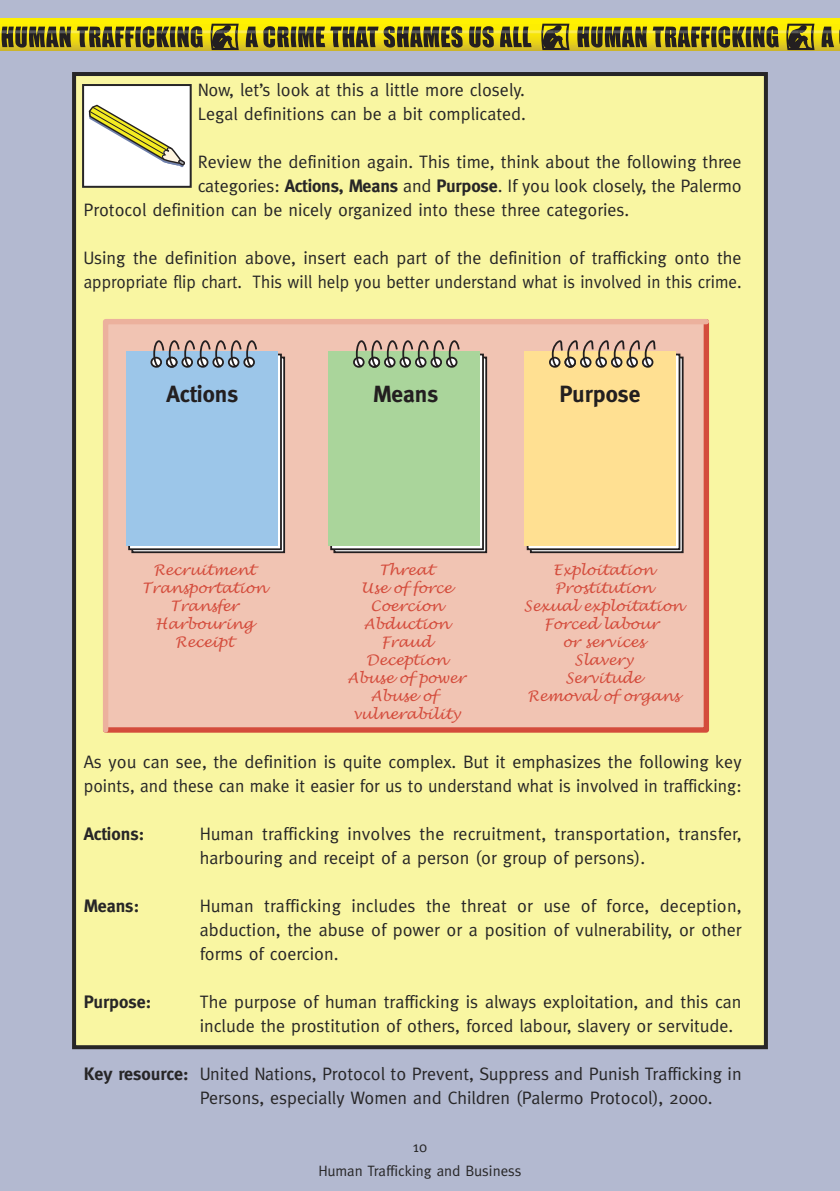
<style>
.page{position:relative;width:840px;height:1191px;background:#fff}
.page>*{position:absolute;margin:0;border:0;box-sizing:border-box;transform-origin:0 0}
.t1{font:700 23.4px "Meta";color:#231f20}
.t2{font:18px/24px "Meta";color:#272627}
.t3{font:700 18px "Meta";color:#272627}
.t4{font:15px/24px "Meta";color:#272627;text-align:center}
.t5{font:italic 14.4px/18px "Lucida Handwriting";color:#d44c3c;text-align:center}
.s1{font-weight:700}
</style>
<div class="page">
<div style="left:0;top:0;width:839px;height:1191px;background:#b3b9d0"></div>
<svg style="left:0;top:19px;width:839px;height:31px;background:#f1e00c"></svg>
<svg style="left:210px;top:24px;width:28px;height:26px"></svg>
<svg style="left:785px;top:24px;width:29px;height:26px"></svg>
<svg style="left:540px;top:24px;width:29px;height:26px"></svg>
<svg style="left:245px;top:26px;width:217px;height:22px;background:#776d21"></svg>
<svg style="left:468px;top:26px;width:25px;height:22px"></svg>
<svg style="left:499px;top:27px;width:32px;height:20px"></svg>
<svg style="left:1px;top:27px;width:70px;height:21px"></svg>
<svg style="left:77px;top:26px;width:126px;height:22px;background:#726921"></svg>
<svg style="left:820px;top:26px;width:19px;height:22px"></svg>
<svg style="left:576px;top:27px;width:70px;height:21px"></svg>
<svg style="left:652px;top:26px;width:126px;height:22px;background:#726921"></svg>
<div style="left:74px;top:74px;width:691px;height:973px;background:#f9f6a2"></div>
<div style="left:72px;top:72px;width:695px;height:977px;border:4px solid #272627"></div>
<svg style="left:103px;top:319px;width:605px;height:414px;background:#dbc3ad"></svg>
<div style="left:83px;top:85px;width:107px;height:102px;background:#fff"></div>
<svg style="left:89px;top:105px;width:96px;height:62px"></svg>
<div style="left:82px;top:84px;width:109px;height:104px;border:2px solid #272627"></div>
<p class="t2" style="left:197px;top:78px;width:329px">Now, let’s look at this a little more closely.<br>Legal definitions can be a bit complicated.</p>
<p class="t2" style="left:197px;top:150px;width:545px">Review the definition again. This time, think about the following three</p>
<p class="t2" style="left:197px;top:174px;width:545px">categories: <span class="s1">Actions, Means</span> and <span class="s1">Purpose</span>. If you look closely, the Palermo</p>
<p class="t2" style="left:84px;top:198px;width:547px">Protocol definition can be nicely organized into these three categories.</p>
<p class="t2" style="left:84px;top:246px;width:659px">Using the definition above, insert each part of the definition of trafficking onto the appropriate flip chart. This will help you better understand what is involved in this crime.</p>
<p class="t1" style="left:166px;top:380px;width:73px">Actions</p>
<p class="t1" style="left:373px;top:380px;width:66px">Means</p>
<p class="t1" style="left:559px;top:380px;width:82px">Purpose</p>
<p class="t5" style="left:142px;top:561px;width:126px">Recruitment<br>Transportation<br>Transfer<br>Harbouring<br>Receipt</p>
<p class="t5" style="left:347px;top:561px;width:119px">Threat<br>Use of force<br>Coercion<br>Abduction<br>Fraud<br>Deception<br>Abuse of power<br>Abuse of vulnerability</p>
<p class="t5" style="left:523px;top:561px;width:161px">Exploitation<br>Prostitution<br>Sexual exploitation<br>Forced labour<br>or services<br>Slavery<br>Servitude<br>Removal of organs</p>
<p class="t2" style="left:84px;top:750px;width:659px">As you can see, the definition is quite complex. But it emphasizes the following key points, and these can make it easier for us to understand what is involved in trafficking:</p>
<p class="t3" style="left:84px;top:823px;width:62px">Actions:</p>
<p class="t2" style="left:200px;top:822px;width:543px">Human trafficking involves the recruitment, transportation, transfer, harbouring and receipt of a person (or group of persons).</p>
<p class="t3" style="left:84px;top:895px;width:57px">Means:</p>
<p class="t2" style="left:200px;top:894px;width:543px;text-align:justify">Human trafficking includes the threat or use of force, deception, abduction, the abuse of power or a position of vulnerability, or other forms of coercion.</p>
<p class="t3" style="left:84px;top:991px;width:69px">Purpose:</p>
<p class="t2" style="left:200px;top:990px;width:543px">The purpose of human trafficking is always exploitation, and this can include the prostitution of others, forced labour, slavery or servitude.</p>
<p class="t2" style="left:200px;top:1062px;width:543px;text-indent:-116px"><span class="s1">Key resource:</span> United Nations, Protocol to Prevent, Suppress and Punish Trafficking in<br>Persons, especially Women and Children (Palermo Protocol), 2000.</p>
<p class="t4" style="left:318px;top:1135px;width:204px">10<br>Human Trafficking and Business</p>
</div>
